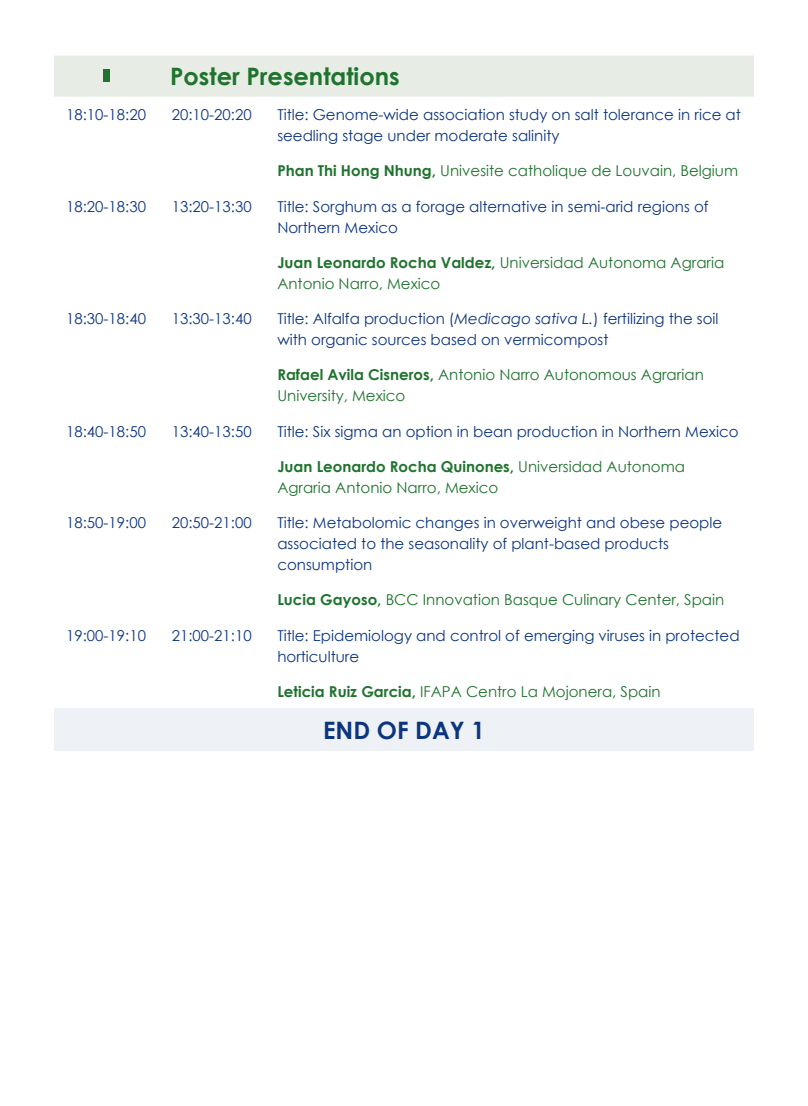
<style>
.page{position:relative;width:808px;height:1106px;background:#fff}
.page>*{position:absolute;margin:0;border:0;box-sizing:border-box;transform-origin:0 0}
.t1{font:700 24px "Century Gothic";color:#1f732d}
.t2{font:700 24px "Century Gothic";color:#0c357f}
.t3{font:15px/21px "Century Gothic";color:#0c357f}
.t4{font:15px/21px "Century Gothic";color:#1f732d}
.s1{font-weight:700}
.s2{font-style:italic}
</style>
<div class="page">
<div style="left:54px;top:56px;width:700px;height:41px;background:#e7ede5"></div>
<div style="left:54px;top:709px;width:700px;height:42px;background:#eef1f6"></div>
<div style="left:103px;top:70px;width:6px;height:12px;background:#1f732d"></div>
<h1 class="t1" style="left:170px;top:58px;width:231px">Poster Presentations</h1>
<p class="t3" style="left:66px;top:104px;width:81px">18:10-18:20</p>
<p class="t3" style="left:172px;top:104px;width:81px">20:10-20:20</p>
<p class="t3" style="left:277px;top:104px;width:465px">Title: Genome-wide association study on salt tolerance in rice at seedling stage under moderate salinity</p>
<p class="t4" style="left:277px;top:160px;width:462px"><span class="s1">Phan Thi Hong Nhung,</span> Univesite catholique de Louvain, Belgium</p>
<p class="t3" style="left:66px;top:195px;width:81px">18:20-18:30</p>
<p class="t3" style="left:172px;top:195px;width:81px">13:20-13:30</p>
<p class="t3" style="left:277px;top:195px;width:433px">Title: Sorghum as a forage alternative in semi-arid regions of<br>Northern Mexico</p>
<p class="t4" style="left:277px;top:252px;width:448px"><span class="s1">Juan Leonardo Rocha Valdez,</span> Universidad Autonoma Agraria<br>Antonio Narro, Mexico</p>
<p class="t3" style="left:66px;top:308px;width:81px">18:30-18:40</p>
<p class="t3" style="left:172px;top:308px;width:81px">13:30-13:40</p>
<p class="t3" style="left:277px;top:308px;width:443px">Title: Alfalfa production (<span class="s2">Medicago sativa L.</span>) fertilizing the soil with organic sources based on vermicompost</p>
<p class="t4" style="left:277px;top:364px;width:428px"><span class="s1">Rafael Avila Cisneros,</span> Antonio Narro Autonomous Agrarian<br>University, Mexico</p>
<p class="t3" style="left:66px;top:420px;width:81px">18:40-18:50</p>
<p class="t3" style="left:172px;top:420px;width:81px">13:40-13:50</p>
<p class="t3" style="left:277px;top:420px;width:463px">Title: Six sigma an option in bean production in Northern Mexico</p>
<p class="t4" style="left:277px;top:456px;width:409px"><span class="s1">Juan Leonardo Rocha Quinones,</span> Universidad Autonoma<br>Agraria Antonio Narro, Mexico</p>
<p class="t3" style="left:66px;top:512px;width:81px">18:50-19:00</p>
<p class="t3" style="left:172px;top:512px;width:81px">20:50-21:00</p>
<p class="t3" style="left:277px;top:512px;width:446px">Title: Metabolomic changes in overweight and obese people associated to the seasonality of plant-based products consumption</p>
<p class="t4" style="left:277px;top:589px;width:448px"><span class="s1">Lucia Gayoso,</span> BCC Innovation Basque Culinary Center, Spain</p>
<p class="t3" style="left:66px;top:624px;width:81px">19:00-19:10</p>
<p class="t3" style="left:172px;top:624px;width:81px">21:00-21:10</p>
<p class="t3" style="left:277px;top:624px;width:464px">Title: Epidemiology and control of emerging viruses in protected horticulture</p>
<p class="t4" style="left:277px;top:681px;width:385px"><span class="s1">Leticia Ruiz Garcia,</span> IFAPA Centro La Mojonera, Spain</p>
<h1 class="t2" style="left:323px;top:712px;width:163px">END OF DAY 1</h1>
</div>
